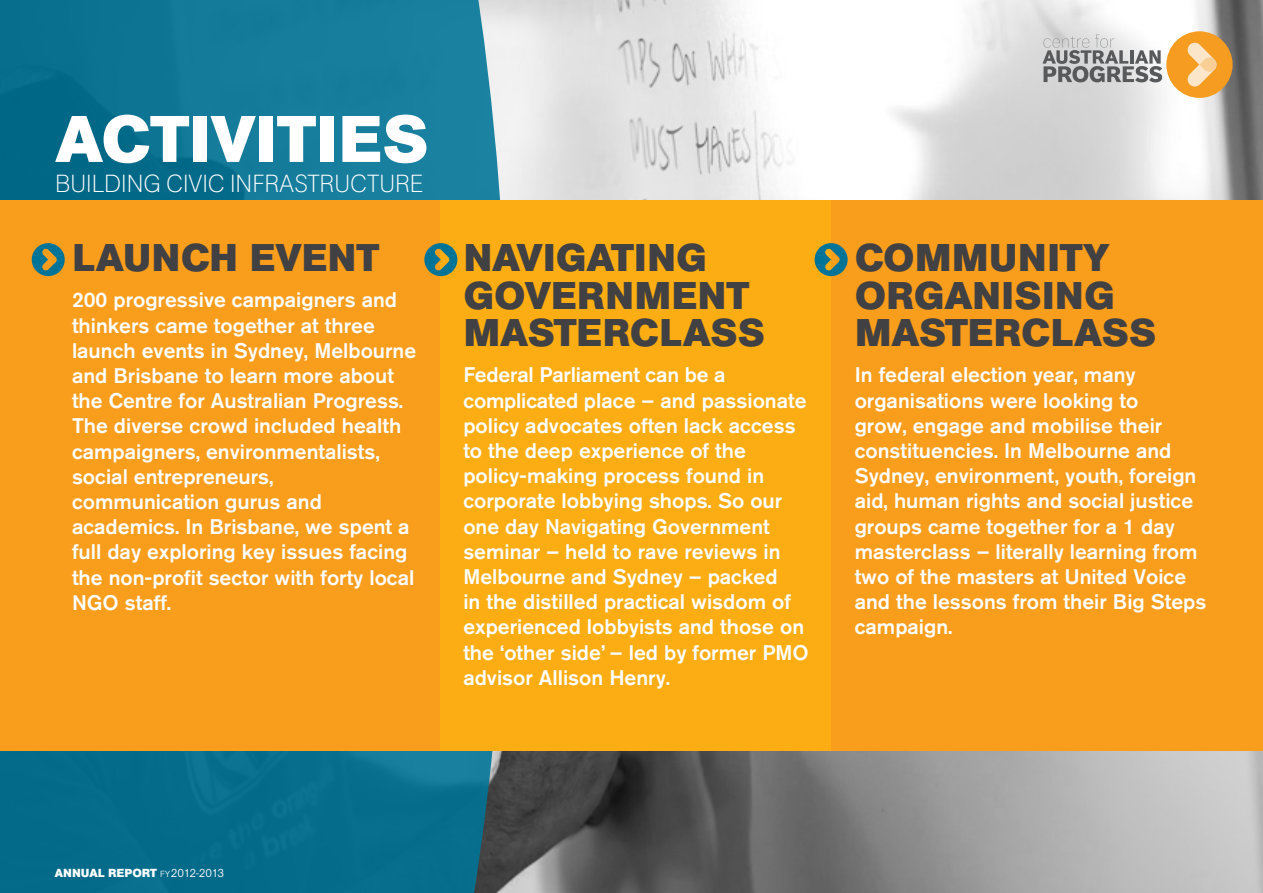
<style>
.page{position:relative;width:1263px;height:893px;background:#fff}
.page>*{position:absolute;margin:0;border:0;box-sizing:border-box;transform-origin:0 0}
.t1{font:69px "AG Buch Bld";color:#fff}
.t2{font:40.5px/37.5px "AG Buch Bld";color:#414042}
.t3{font:25.95px "AG Buch Ult Lgt";color:#fff}
.t4{font:500 21px/25.2px "Akzidenz Grotesk BQ";color:#fff}
.t5{font:12.3px "AG Buch Bld";color:#fff}
.s1{font-family:"AG Buch Lgt";font-size:9.3px}
.s2{font-family:"AG Buch Lgt"}
</style>
<div class="page">
<img style="left:509px;top:0;width:754px;height:893px">
<svg style="left:0;top:0;width:509px;height:893px;background:#127492"></svg>
<div style="left:0;top:200px;width:1263px;height:551px;background:#f99d1c"></div>
<div style="left:441px;top:200px;width:390px;height:551px;background:#fbad13"></div>
<svg style="left:32px;top:243px;width:33px;height:33px"></svg>
<svg style="left:424px;top:243px;width:33px;height:33px"></svg>
<svg style="left:815px;top:243px;width:33px;height:33px"></svg>
<svg style="left:1042px;top:31px;width:190px;height:67px;background:#cfba9e"></svg>
<h1 class="t1" style="left:56px;top:93px;width:131px">ACTIVITIES</h1>
<p class="t3" style="left:55px;top:166px;width:212px">BUILDING CIVIC INFRASTR</p>
<p class="t3" style="left:334px;top:166px;width:75px">UCTURE</p>
<h2 class="t2" style="left:72px;top:243px;width:308px">LAUNCH EVENT</h2>
<p class="t4" style="left:72px;top:287px;width:346px">200 progressive campaigners and thinkers came together at three launch events in Sydney, Melbourne and Brisbane to learn more about the Centre for Australian Progress.<br>The diverse crowd included health campaigners, environmentalists, social entrepreneurs, communication gurus and academics. In Brisbane, we spent a full day exploring key issues facing the non-profit sector with forty local<br>NGO staff.</p>
<h2 class="t2" style="left:463px;top:243px;width:303px">NAVIGATING<br>GOVERNMENT<br>MASTERCLASS</h2>
<p class="t4" style="left:463px;top:362px;width:347px">Federal Parliament can be a complicated place – and passionate policy advocates often lack access to the deep experience of the policy-making process found in corporate lobbying shops. So our one day Navigating Government seminar – held to rave reviews in<br>Melbourne and Sydney – packed<br>in the distilled practical wisdom of experienced lobbyists and those on the ‘other side’ – led by former PMO advisor Allison Henry.</p>
<h2 class="t2" style="left:855px;top:243px;width:303px">COMMUNITY<br>ORGANISING<br>MASTERCLASS</h2>
<p class="t4" style="left:855px;top:362px;width:353px">In federal election year, many organisations were looking to<br>grow, engage and mobilise their constituencies. In Melbourne and<br>Sydney, environment, youth, foreign aid, human rights and social justice groups came together for a 1 day masterclass – literally learning from two of the masters at United Voice and the lessons from their Big Steps campaign.</p>
<p class="t5" style="left:55px;top:865px;width:171px">ANNUAL REPORT <span class="s1">FY</span><span class="s2">2012-2013</span></p>
</div>
